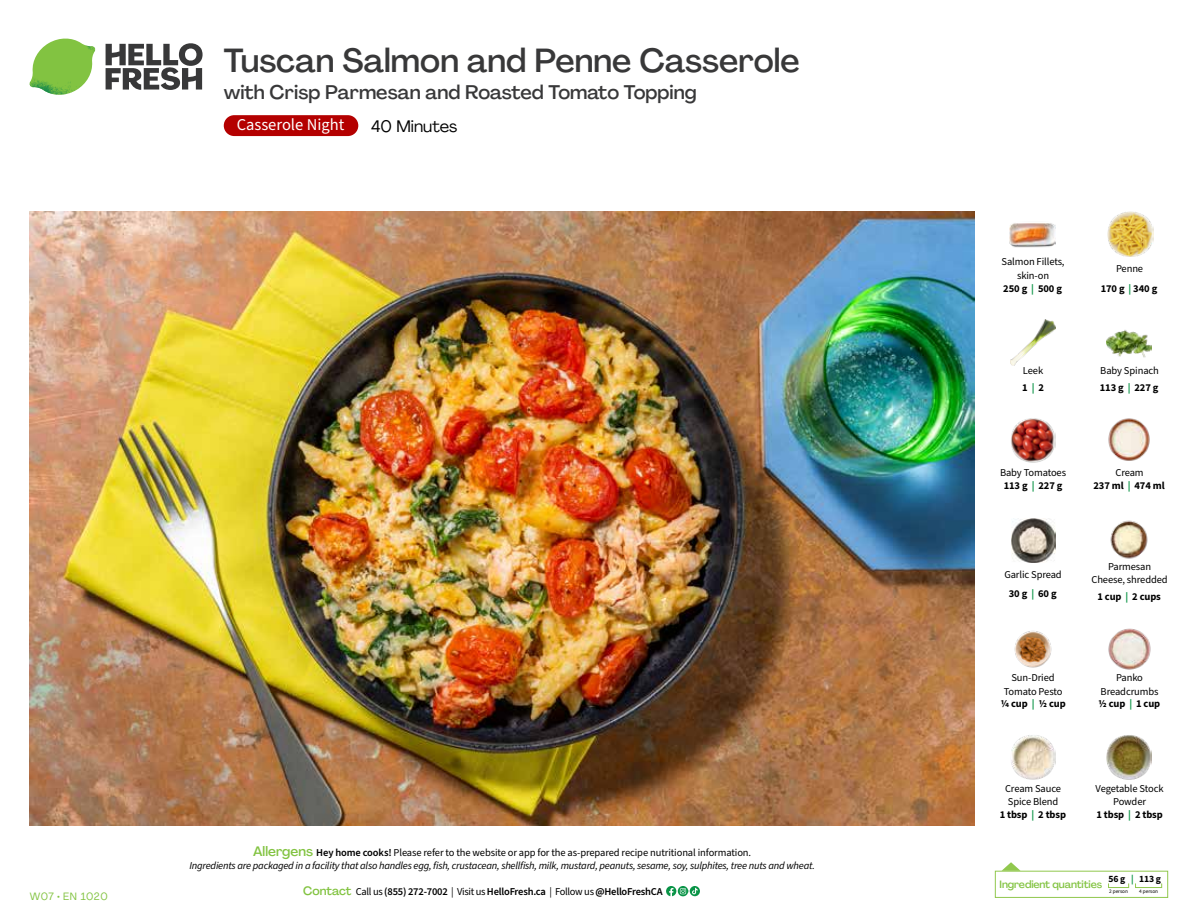
<style>
.page{position:relative;width:1188px;height:918px;background:#fff}
.page>*{position:absolute;margin:0;border:0;box-sizing:border-box;transform-origin:0 0}
.t1{font:500 33px "Agrandir";color:#383839}
.t2{font:500 19.5px "Agrandir";color:#383839}
.t3{font:16.5px "Source Sans Pro";color:#fff}
.t4{font:16.5px "Agrandir";color:#000}
.t5{font:italic 10.5px/13.5px "Source Sans Pro";letter-spacing:-.02em;color:#000;text-align:center}
.t6{font:10.5px/13.5px "Source Sans Pro";letter-spacing:-.01em;color:#000;text-align:center}
.t7{font:600 10.5px "Source Sans Pro";letter-spacing:-.02em;color:#000}
.t8{font:700 10.5px/12.8px "Source Sans Pro";letter-spacing:-.01em;color:#000;text-align:center}
.t9{font:500 10.5px "Agrandir";letter-spacing:-.01em;color:#82c341}
.t10{font:10.5px "Agrandir";letter-spacing:.05em;color:#82c341}
.t11{font:700 9.6px "Source Sans Pro";color:#000}
.t12{font:5.25px "Source Sans Pro";letter-spacing:-.01em;color:#000}
.s1{font-family:"Agrandir";font-weight:500;font-style:normal;font-size:13.5px;color:#82c341}
.s2{font-weight:600;font-style:normal}
.s3{font-style:normal}
.s4{font-family:"Agrandir";font-weight:500;font-size:12px;color:#82c341}
.s5{font-weight:400}
.s6{font-weight:700}
.s7{font-weight:700;color:#0b9446}
.s8{color:#0b9446}
</style>
<div class="page">
<svg style="left:106px;top:43px;width:97px;height:47px"></svg>
<svg style="left:34px;top:39px;width:59px;height:38px"></svg>
<img style="left:65px;top:39px;width:30px;height:25px">
<img style="left:33px;top:60px;width:56px;height:10px">
<img style="left:29px;top:64px;width:58px;height:31px">
<img style="left:64px;top:70px;width:25px;height:24px">
<img style="left:30px;top:211px;width:945px;height:615px">
<svg style="left:690px;top:886px;width:10px;height:10px"></svg>
<svg style="left:666px;top:886px;width:32px;height:10px"></svg>
<svg style="left:1002px;top:862px;width:19px;height:9px"></svg>
<div style="left:995px;top:871px;width:173px;height:27px;border:1px solid #91c84e"></div>
<div style="left:1108px;top:883px;width:21px;height:5px;border:1px solid #91c84e"></div>
<div style="left:1135px;top:883px;width:27px;height:5px;border:1px solid #91c84e"></div>
<img style="left:1011px;top:320px;width:45px;height:45px">
<img style="left:1106px;top:330px;width:46px;height:28px">
<img style="left:1011px;top:418px;width:45px;height:45px">
<img style="left:1108px;top:418px;width:42px;height:43px">
<img style="left:1011px;top:519px;width:44px;height:43px">
<img style="left:1110px;top:520px;width:38px;height:39px">
<img style="left:1014px;top:631px;width:38px;height:37px">
<img style="left:1011px;top:735px;width:45px;height:45px">
<img style="left:1106px;top:735px;width:46px;height:45px">
<img style="left:1108px;top:211px;width:45px;height:46px">
<img style="left:1010px;top:223px;width:45px;height:25px">
<img style="left:1108px;top:628px;width:43px;height:42px">
<div style="left:224px;top:115px;width:134px;height:21px;background:#b40000;border-radius:10px"></div>
<h1 class="t1" style="left:224px;top:40px;width:578px">Tuscan Salmon and Penne Casserole</h1>
<h2 class="t2" style="left:224px;top:80px;width:474px">with Crisp Parmesan and Roasted Tomato Topping</h2>
<h3 class="t4" style="left:371px;top:116px;width:88px">40 Minutes</h3>
<h3 class="t3" style="left:237px;top:113px;width:109px">Casserole Night</h3>
<p class="t10" style="left:30px;top:890px;width:79px">W07 • EN 1020</p>
<p class="t5" style="left:189px;top:846px;width:627px"><span class="s1">Allergens</span> <span class="s2">Hey home cooks!</span> <span class="s3">Please refer to the website or app for the as-prepared recipe nutritional information.<br></span>Ingredients are packaged in a facility that also handles egg, fish, crustacean, shellfish, milk, mustard, peanuts, sesame, soy, sulphites, tree nuts and wheat.</p>
<p class="t7" style="left:303px;top:885px;width:361px"><span class="s4">Contact</span> <span class="s5">Call us</span> (855) 272-7002 <span class="s5">| Visit us</span> HelloFresh.ca <span class="s5">| Follow us</span> @HelloFreshCA</p>
<p class="t6" style="left:1002px;top:255px;width:65px">Salmon Fillets, skin-on<br><span class="s6">250 g</span> <span class="s7">|</span> <span class="s6">500 g</span></p>
<p class="t8" style="left:1101px;top:260px;width:58px;line-height:19.5px"><span class="s5">Penne<br></span>170 g <span class="s8">|</span> 340 g</p>
<p class="t6" style="left:1022px;top:362px;width:23px;line-height:17px;text-align:left">Leek<br><span class="s6">1</span> <span class="s7">|</span> <span class="s6">2</span></p>
<p class="t6" style="left:1100px;top:362px;width:61px;line-height:17px;text-align:left">Baby Spinach<br><span class="s6">113 g</span> <span class="s7">|</span> <span class="s6">227 g</span></p>
<p class="t6" style="left:1000px;top:466px;width:68px;line-height:12.8px">Baby Tomatoes<br><span class="s6">113 g</span> <span class="s7">|</span> <span class="s6">227 g</span></p>
<p class="t8" style="left:1094px;top:467px;width:73px"><span class="s5">Cream<br></span>237 ml <span class="s8">|</span> 474 ml</p>
<p class="t6" style="left:1004px;top:565px;width:59px;line-height:19px">Garlic Spread<br><span class="s6">30 g</span> <span class="s7">|</span> <span class="s6">60 g</span></p>
<p class="t6" style="left:1091px;top:560px;width:78px">Parmesan<br>Cheese, shredded</p>
<p class="t8" style="left:1097px;top:591px;width:65px">1 cup <span class="s8">|</span> 2 cups</p>
<p class="t6" style="left:1004px;top:671px;width:60px">Sun-Dried<br>Tomato Pesto</p>
<p class="t8" style="left:1000px;top:697px;width:67px">1/4 cup <span class="s8">|</span> 1/2 cup</p>
<p class="t6" style="left:1101px;top:671px;width:59px">Panko<br>Breadcrumbs</p>
<p class="t8" style="left:1098px;top:697px;width:64px">1/2 cup <span class="s8">|</span> 1 cup</p>
<p class="t6" style="left:1000px;top:782px;width:68px">Cream Sauce<br>Spice Blend<br><span class="s6">1 tbsp</span> <span class="s7">|</span> <span class="s6">2 tbsp</span></p>
<p class="t6" style="left:1096px;top:782px;width:69px">Vegetable Stock<br>Powder<br><span class="s6">1 tbsp</span> <span class="s7">|</span> <span class="s6">2 tbsp</span></p>
<p class="t11" style="left:1108px;top:873px;width:54px">56 g <span class="s8">|</span> 113 g</p>
<p class="t12" style="left:1109px;top:888px;width:20px">2 person</p>
<p class="t12" style="left:1139px;top:888px;width:20px">4 person</p>
<p class="t9" style="left:1000px;top:878px;width:104px">Ingredient quantities</p>
</div>
